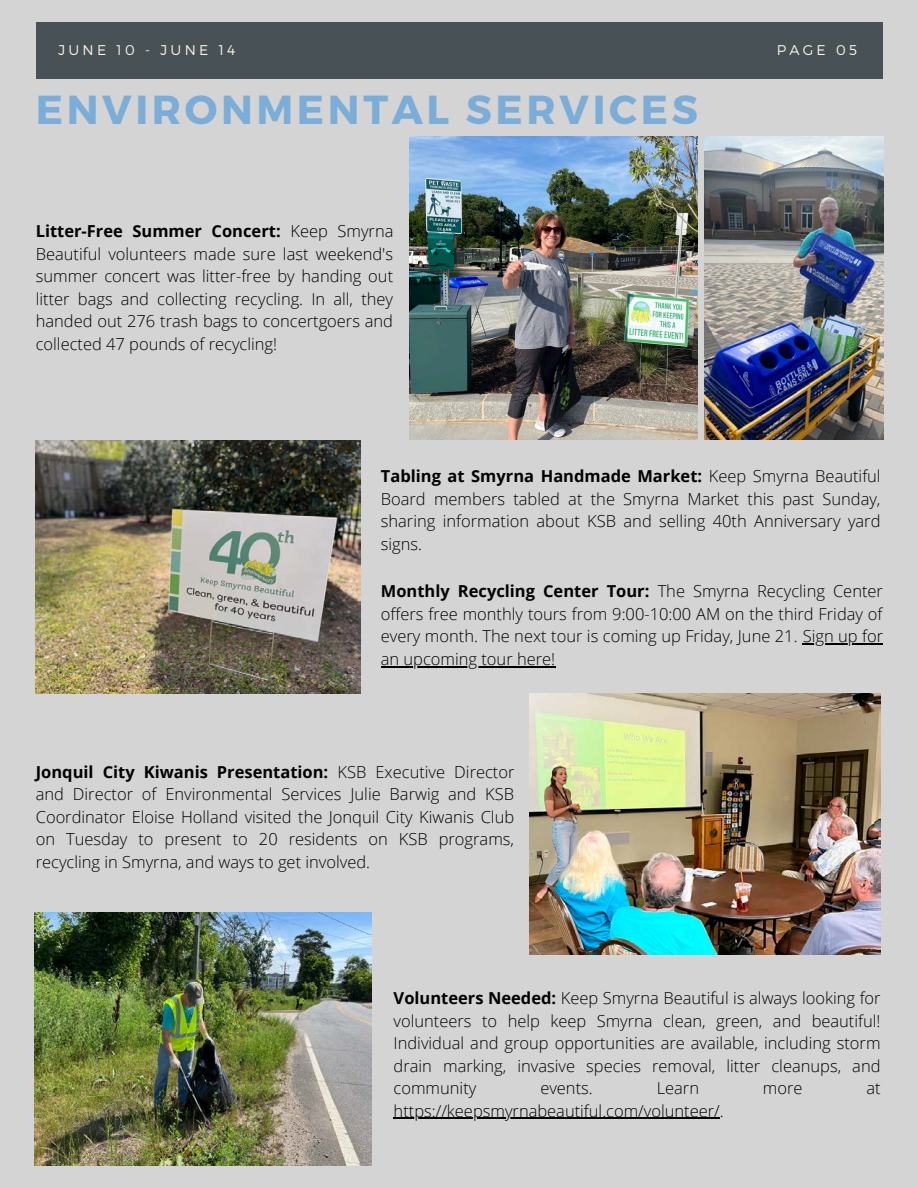
<style>
.page{position:relative;width:918px;height:1188px;background:#d4d4d4}
.page>*{position:absolute;margin:0;border:0;box-sizing:border-box;transform-origin:0 0}
.t1{font:700 40.5px "Montserrat";letter-spacing:.09em;color:#7aaed8}
.t2{font:300 16.5px/22.5px "Open Sans";color:#000;text-align:justify}
.t3{font:300 14.1px "Montserrat";letter-spacing:.23em;color:#fcf2e6}
.s1{font-weight:700}
</style>
<div class="page">
<div style="left:36px;top:22px;width:846px;height:56px;background:#485155"></div>
<img style="left:409px;top:137px;width:288px;height:302px">
<img style="left:704px;top:137px;width:179px;height:302px">
<img style="left:36px;top:441px;width:325px;height:253px">
<img style="left:530px;top:694px;width:351px;height:261px">
<img style="left:35px;top:913px;width:336px;height:253px">
<hr style="left:803px;top:643px;width:80px;height:2px;background:#000">
<hr style="left:381px;top:666px;width:174px;height:1px;background:#000">
<hr style="left:394px;top:1118px;width:326px;height:1px;background:#000">
<h2 class="t3" style="left:58px;top:41px;width:178px">JUNE 10 - JUNE 14</h2>
<h2 class="t3" style="left:777px;top:41px;width:82px">PAGE 05</h2>
<p class="t1" style="left:36px;top:83px;width:664px">ENVIRONMENTAL SERVICES</p>
<p class="t2" style="left:36px;top:220px;width:359px"><span class="s1">Litter-Free Summer Concert:</span> Keep Smyrna Beautiful volunteers made sure last weekend's summer concert was litter-free by handing out litter bags and collecting recycling. In all, they handed out 276 trash bags to concertgoers and collected 47 pounds of recycling!</p>
<p class="t2" style="left:381px;top:465px;width:501px"><span class="s1">Tabling at Smyrna Handmade Market:</span> Keep Smyrna Beautiful Board members tabled at the Smyrna Market this past Sunday, sharing information about KSB and selling 40th Anniversary yard signs.</p>
<p class="t2" style="left:381px;top:580px;width:504px"><span class="s1">Monthly Recycling Center Tour:</span> The Smyrna Recycling Center offers free monthly tours from 9:00-10:00 AM on the third Friday of every month. The next tour is coming up Friday, June 21. Sign up for</p>
<p class="t2" style="left:381px;top:647px;width:176px">an upcoming tour here!</p>
<p class="t2" style="left:36px;top:760px;width:480px"><span class="s1">Jonquil City Kiwanis Presentation:</span> KSB Executive Director and Director of Environmental Services Julie Barwig and KSB Coordinator Eloise Holland visited the Jonquil City Kiwanis Club on Tuesday to present to 20 residents on KSB programs, recycling in Smyrna, and ways to get involved.</p>
<p class="t2" style="left:394px;top:986px;width:489px"><span class="s1">Volunteers Needed:</span> Keep Smyrna Beautiful is always looking for volunteers to help keep Smyrna clean, green, and beautiful!<br>Individual and group opportunities are available, including storm drain marking, invasive species removal, litter cleanups, and community</p>
<p class="t2" style="left:540px;top:1076px;width:54px">events.</p>
<p class="t2" style="left:657px;top:1076px;width:44px">Learn</p>
<p class="t2" style="left:763px;top:1076px;width:41px">more</p>
<p class="t2" style="left:867px;top:1076px;width:16px">at</p>
<p class="t2" style="left:394px;top:1099px;width:332px">https://keepsmyrnabeautiful.com/volunteer/.</p>
</div>
